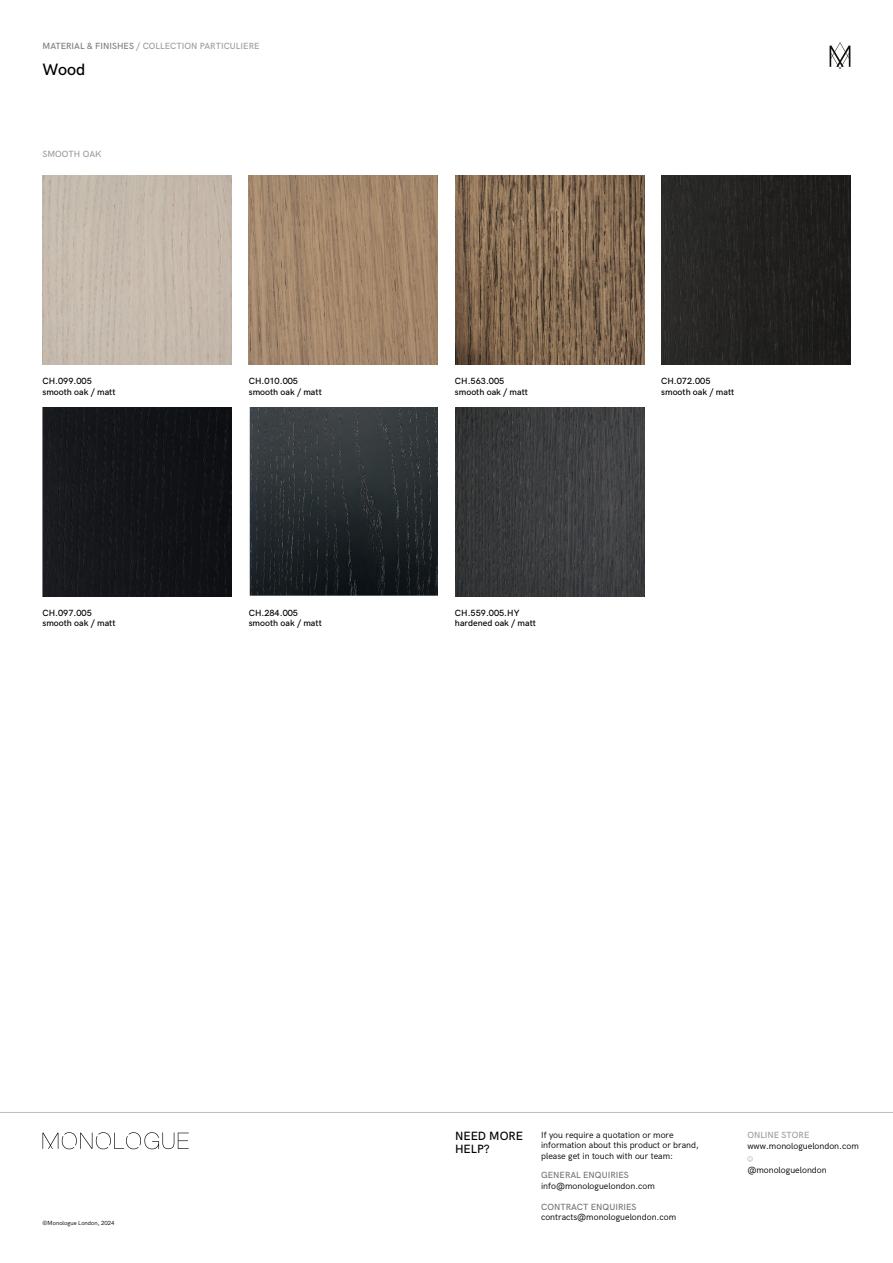
<style>
.page{position:relative;width:893px;height:1263px;background:#fff}
.page>*{position:absolute;margin:0;border:0;box-sizing:border-box;transform-origin:0 0}
.t1{font:500 16.5px "HK Grotesk";color:#000}
.t2{font:500 12px/13.5px "HK Grotesk";color:#000}
.t3{font:9px/10.5px "HK Grotesk";color:#000}
.t4{font:500 9px/10.8px "HK Grotesk";color:#000}
.t5{font:500 9px "HK Grotesk";color:#9d9d9c}
.t6{font:500 9px "HK Grotesk";color:#757777}
.t7{font:6px "HK Grotesk";color:#000}
.s1{color:#7c7b7b}
</style>
<div class="page">
<svg style="left:747px;top:1156px;width:6px;height:5px"></svg>
<hr style="left:0;top:1112px;width:893px;height:1px;background:#bcbcbc">
<svg style="left:43px;top:1132px;width:146px;height:17px"></svg>
<svg style="left:830px;top:42px;width:20px;height:27px"></svg>
<img style="left:43px;top:175px;width:189px;height:190px">
<img style="left:249px;top:175px;width:189px;height:190px">
<img style="left:455px;top:175px;width:189px;height:190px">
<img style="left:661px;top:175px;width:189px;height:190px">
<div style="left:43px;top:407px;width:189px;height:189px;background:#141519"></div>
<img style="left:249px;top:407px;width:189px;height:189px">
<img style="left:455px;top:407px;width:189px;height:189px">
<p class="t5" style="left:43px;top:39px;width:219px"><span class="s1">MATERIAL &amp; FINISHES</span> / COLLECTION PARTICULIERE</p>
<h1 class="t1" style="left:43px;top:57px;width:44px">Wood</h1>
<p class="t5" style="left:43px;top:147px;width:61px">SMOOTH OAK</p>
<p class="t4" style="left:43px;top:374px;width:75px">CH.099.005 smooth oak / matt</p>
<p class="t4" style="left:249px;top:374px;width:75px">CH.010.005 smooth oak / matt</p>
<p class="t4" style="left:455px;top:374px;width:75px">CH.563.005 smooth oak / matt</p>
<p class="t4" style="left:661px;top:374px;width:75px">CH.072.005 smooth oak / matt</p>
<p class="t4" style="left:43px;top:606px;width:75px">CH.097.005 smooth oak / matt</p>
<p class="t4" style="left:249px;top:606px;width:75px">CH.284.005 smooth oak / matt</p>
<p class="t4" style="left:455px;top:606px;width:83px">CH.559.005.HY hardened oak / matt</p>
<p class="t7" style="left:43px;top:1218px;width:74px">©Monologue London, 2024</p>
<p class="t3" style="left:541px;top:1128px;width:134px">If you require a quotation or more</p>
<p class="t5" style="left:747px;top:1128px;width:64px">ONLINE STORE</p>
<p class="t3" style="left:541px;top:1139px;width:159px">information about this product or brand, please get in touch with our team:</p>
<h2 class="t2" style="left:455px;top:1128px;width:70px">NEED MORE<br>HELP?</h2>
<p class="t3" style="left:747px;top:1140px;width:113px">www.monologuelondon.com</p>
<p class="t3" style="left:747px;top:1164px;width:81px">@monologuelondon</p>
<p class="t6" style="left:541px;top:1200px;width:97px">CONTRACT ENQUIRIES</p>
<p class="t3" style="left:541px;top:1211px;width:137px">contracts@monologuelondon.com</p>
<p class="t6" style="left:541px;top:1168px;width:89px">GENERAL ENQUIRIES</p>
<p class="t3" style="left:541px;top:1180px;width:115px">info@monologuelondon.com</p>
</div>
